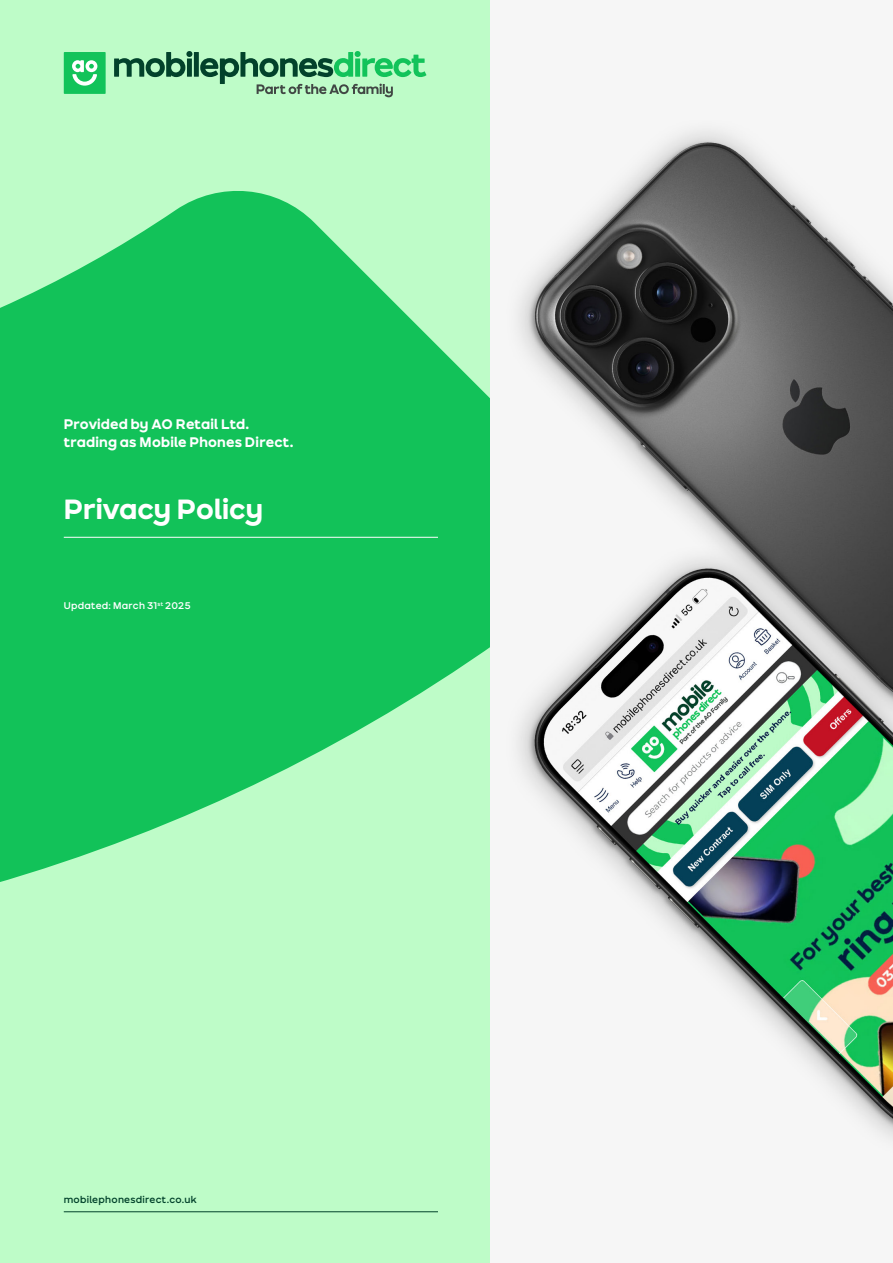
<style>
.page{position:relative;width:893px;height:1263px;background:#fff}
.page>*{position:absolute;margin:0;border:0;box-sizing:border-box;transform-origin:0 0}
.t1{font:700 30px "Smiley Face";letter-spacing:-.005em;color:#fff}
.t2{font:700 15px/18px "Smiley Face";letter-spacing:.01em;color:#fff}
.t3{font:500 10.5px "Smiley Face";letter-spacing:.025em;color:#02422b}
.t4{font:500 10.5px "Smiley Face";letter-spacing:.025em;color:#fff}
</style>
<div class="page">
<div style="left:0;top:0;width:491px;height:1263px;background:#befcc8"></div>
<hr style="left:64px;top:1211px;width:374px;height:1px;background:#02422b">
<svg style="left:0;top:51px;width:490px;height:831px;fill:#12c259"></svg>
<div style="left:490px;top:0;width:403px;height:1263px;background:#f6f6f6"></div>
<img style="left:519px;top:131px;width:374px;height:1007px">
<hr style="left:64px;top:537px;width:374px;height:1px;background:#fff">
<p class="t2" style="left:64px;top:415px;width:231px">Provided by AO Retail Ltd. trading as Mobile Phones Direct.</p>
<h1 class="t1" style="left:64px;top:491px;width:201px">Privacy Policy</h1>
<p class="t4" style="left:64px;top:599px;width:128px">Updated: March 31<sup>st</sup> 2025</p>
<p class="t3" style="left:64px;top:1193px;width:135px">mobilephonesdirect.co.uk</p>
</div>
